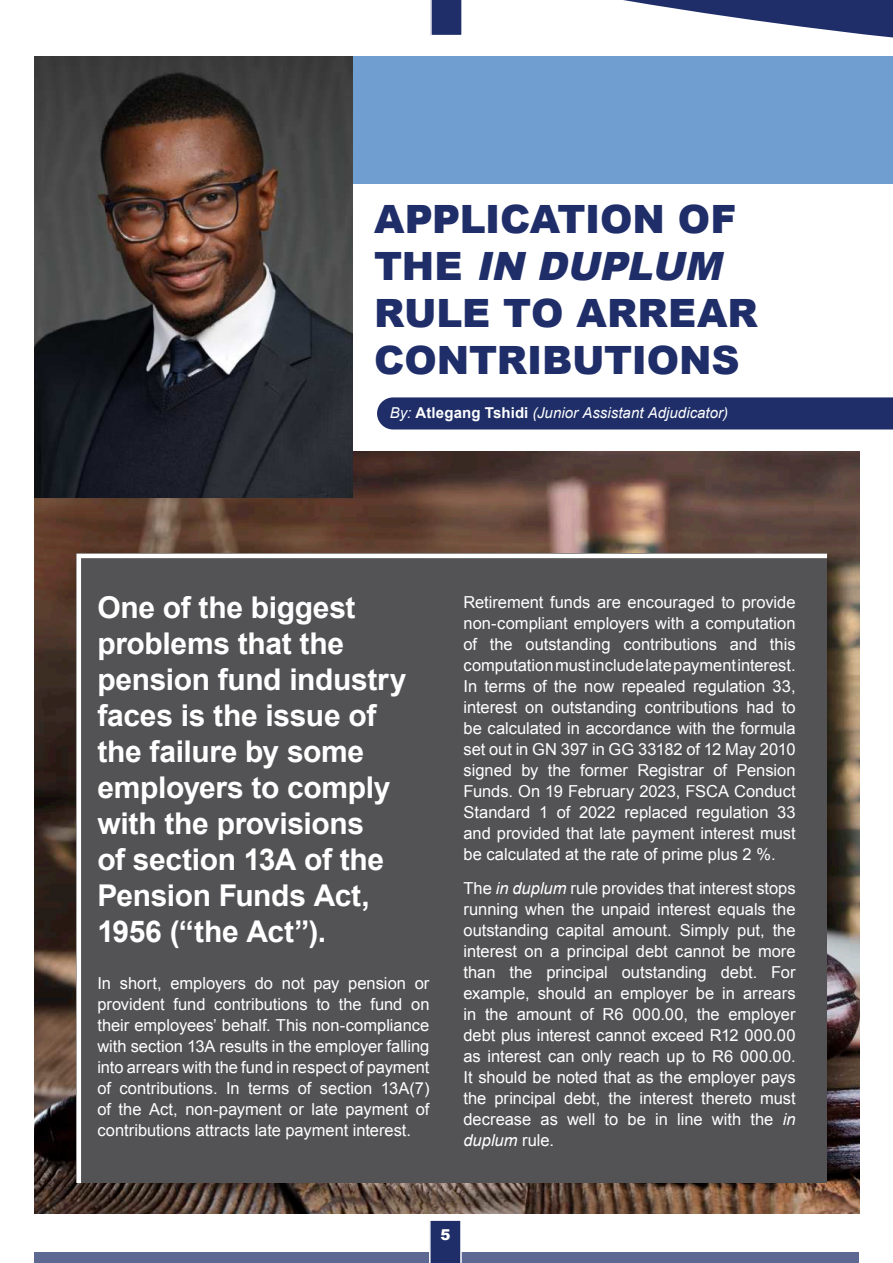
<style>
.page{position:relative;width:893px;height:1263px;background:#fff}
.page>*{position:absolute;margin:0;border:0;box-sizing:border-box;transform-origin:0 0}
.t1{font:900 39px/46.8px "Arial";letter-spacing:-.005em;color:#1f2e69}
.t2{font:700 30px/36px "Arial";letter-spacing:-.01em;color:#fff}
.t3{font:16.5px/21px "Arial";color:#fff;text-align:justify}
.t4{font:italic 15px "Arial";letter-spacing:.005em;color:#fff}
.t5{font:900 15px "Arial";color:#fff}
.s1{font-style:italic}
.s2{font-weight:700;font-style:normal}
</style>
<div class="page">
<svg style="left:623px;top:0;width:270px;height:38px;fill:#1f2e69"></svg>
<img style="left:34px;top:451px;width:826px;height:763px">
<div style="left:34px;top:1252px;width:825px;height:11px;background:#5e6993"></div>
<div style="left:352px;top:56px;width:541px;height:196px;background:#719ed1"></div>
<div style="left:0;top:184px;width:893px;height:267px;background:#fff"></div>
<img style="left:34px;top:56px;width:318px;height:441px">
<svg style="left:429px;top:1220px;width:33px;height:43px"></svg>
<svg style="left:430px;top:0;width:32px;height:36px"></svg>
<div style="left:377px;top:397px;width:516px;height:32px;background:#1f2e69"></div>
<div style="left:74px;top:551px;width:758px;height:636px;background:#535355"></div>
<h1 class="t1" style="left:374px;top:196px;width:385px">APPLICATION OF<br>TH E <span class="s1">IN DUPLUM<br></span>RULE TO ARREAR<br>CONTRIBUTIONS</h1>
<p class="t4" style="left:390px;top:407px;width:340px">By: <span class="s2">Atlegang Tshidi</span> (Junior Assistant Adjudicator)</p>
<h2 class="t2" style="left:97px;top:592px;width:311px">One of the biggest problems that the pension fund industry faces is the issue of the failure by some employers to comply with the provisions<br>of section 13A of the<br>Pension Funds Act,<br>1956 (“the Act”).</h2>
<p class="t3" style="left:97px;top:974px;width:334px">In short, employers do not pay pension or provident fund contributions to the fund on their employees’ behalf. This non-compliance with section 13A results in the employer falling into arrears with the fund in respect of payment of contributions. In terms of section 13A(7) of the Act, non-payment or late payment of contributions attracts late payment interest.</p>
<p class="t3" style="left:463px;top:593px;width:334px">Retirement funds are encouraged to provide non-compliant employers with a computation of the outstanding contributions and this computation must include late payment interest.<br>In terms of the now repealed regulation 33, interest on outstanding contributions had to be calculated in accordance with the formula set out in GN 397 in GG 33182 of 12 May 2010 signed by the former Registrar of Pension Funds. On 19 February 2023, FSCA Conduct Standard 1 of 2022 replaced regulation 33 and provided that late payment interest must be calculated at the rate of prime plus 2 %.</p>
<p class="t3" style="left:463px;top:879px;width:334px">The <span class="s1">in duplum</span> rule provides that interest stops running when the unpaid interest equals the outstanding capital amount. Simply put, the interest on a principal debt cannot be more than the principal outstanding debt. For example, should an employer be in arrears in the amount of R6 000.00, the employer debt plus interest cannot exceed R12 000.00 as interest can only reach up to R6 000.00.<br>It should be noted that as the employer pays the principal debt, the interest thereto must decrease as well to be in line with the <span class="s1">in duplum</span> rule.</p>
<p class="t5" style="left:440px;top:1226px;width:12px">5</p>
</div>
